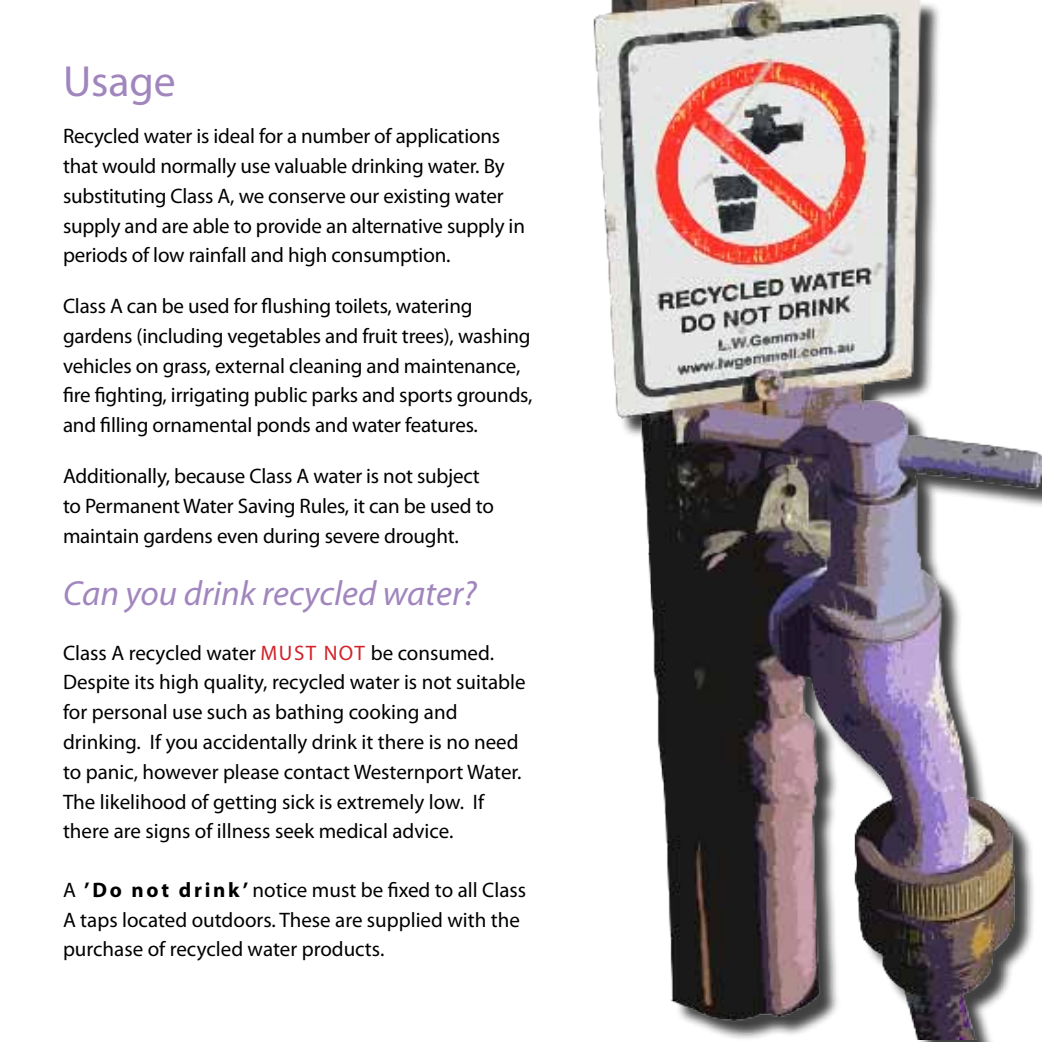
<style>
.page{position:relative;width:1042px;height:1042px;background:#fff}
.page>*{position:absolute;margin:0;border:0;box-sizing:border-box;transform-origin:0 0}
.t1{font:43.75px "Myriad Pro";color:#a186be}
.t2{font:italic 35px "Myriad Pro";color:#a186be}
.t3{font:21px/29.8px "Myriad Pro";letter-spacing:-.01em;color:#000}
.s1{color:#d2232a}
.s2{font-weight:700}
</style>
<div class="page">
<img style="left:593px;top:0;width:449px;height:1040px">
<h1 class="t1" style="left:63px;top:54px;width:114px">Usage</h1>
<p class="t3" style="left:63px;top:121px;width:463px">Recycled water is ideal for a number of applications that would normally use valuable drinking water. By substituting Class A, we conserve our existing water supply and are able to provide an alternative supply in periods of low rainfall and high consumption.</p>
<p class="t3" style="left:63px;top:291px;width:471px">Class A can be used for flushing toilets, watering gardens (including vegetables and fruit trees), washing vehicles on grass, external cleaning and maintenance, fire fighting, irrigating public parks and sports grounds, and filling ornamental ponds and water features.</p>
<p class="t3" style="left:63px;top:461px;width:432px">Additionally, because Class A water is not subject to Permanent Water Saving Rules, it can be used to maintain gardens even during severe drought.</p>
<h2 class="t2" style="left:63px;top:572px;width:415px">Can you drink recycled water?</h2>
<p class="t3" style="left:63px;top:637px;width:464px">Class A recycled water <span class="s1">MUST NOT</span> be consumed.<br>Despite its high quality, recycled water is not suitable for personal use such as bathing cooking and drinking. If you accidentally drink it there is no need to panic, however please contact Westernport Water.<br>The likelihood of getting sick is extremely low. If there are signs of illness seek medical advice.</p>
<p class="t3" style="left:63px;top:874px;width:464px">A <span class="s2">’Do not drink’</span> notice must be fixed to all Class<br>A taps located outdoors. These are supplied with the purchase of recycled water products.</p>
</div>
